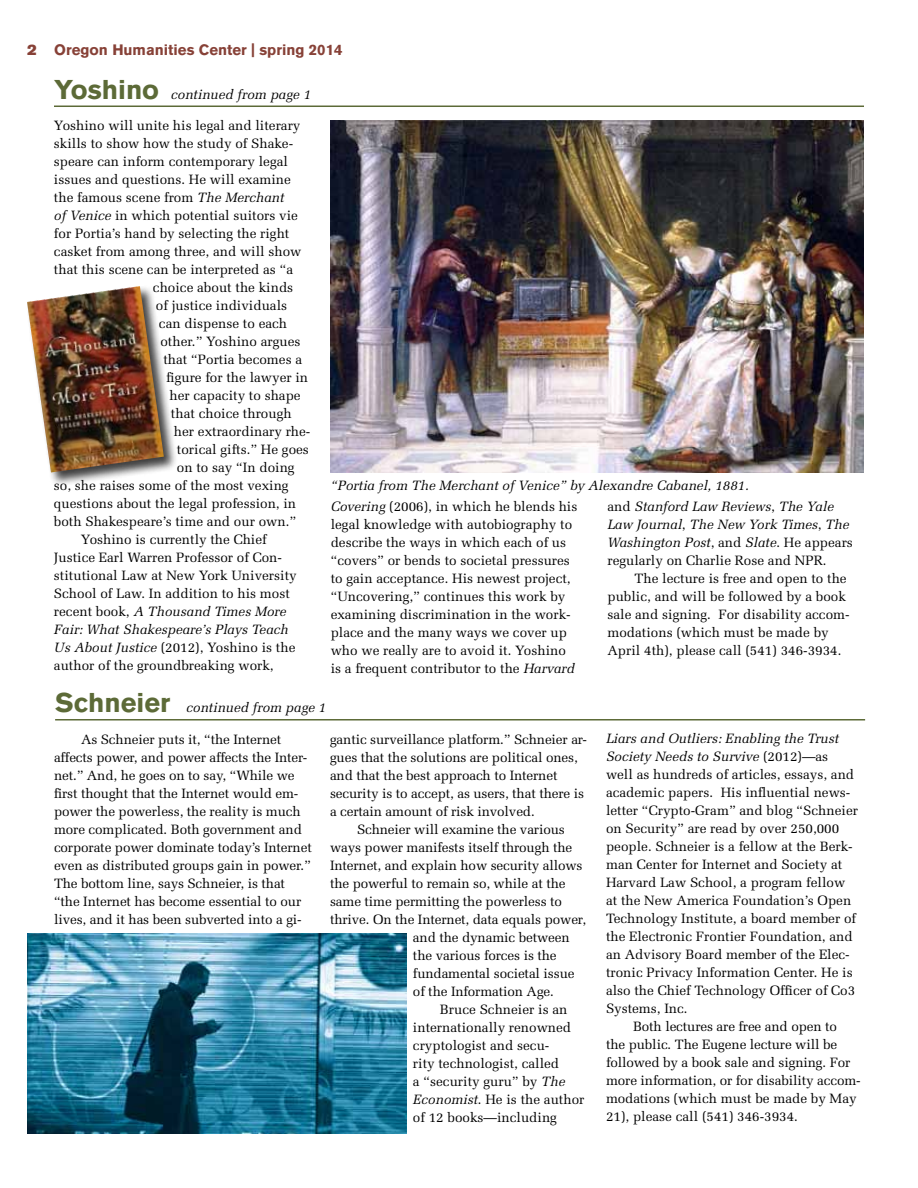
<style>
.page{position:relative;width:918px;height:1188px;background:#fff}
.page>*{position:absolute;margin:0;border:0;box-sizing:border-box;transform-origin:0 0}
.t1{font:700 15px "Akzidenz Grotesk BQ";color:#874137}
.t2{font:13.5px/18px "Melior";color:#000}
.t3{font:italic 13.5px/18px "Melior";color:#000}
.s1{font-family:"Akzidenz Grotesk BQ Super";font-weight:400}
.s2{font-family:"Akzidenz Grotesk BQ";font-weight:700;font-style:normal;font-size:27px;color:#5c6a37}
.s3{font-style:italic}
.s4{font-style:normal}
</style>
<div class="page">
<hr style="left:54px;top:106px;width:810px;height:1px;background:#5c6a37">
<hr style="left:55px;top:719px;width:810px;height:2px;background:#5c6a37">
<img style="left:331px;top:120px;width:533px;height:352px">
<div style="left:26px;top:285px;width:152px;height:201px;background:#000;opacity:.75"></div>
<img style="left:27px;top:286px;width:137px;height:186px">
<img style="left:27px;top:933px;width:379px;height:201px">
<p class="t1" style="left:27px;top:41px;width:317px"><span class="s1">2</span> Oregon Humanities Center | spring 2014</p>
<p class="t3" style="left:54px;top:85px;width:258px"><span class="s2">Yoshino</span> continued from page 1</p>
<p class="t2" style="left:54px;top:117px;width:248px">Yoshino will unite his legal and literary</p>
<p class="t2" style="left:54px;top:135px;width:241px">skills to show how the study of Shake-</p>
<p class="t2" style="left:54px;top:153px;width:236px">speare can inform contemporary legal</p>
<p class="t2" style="left:54px;top:171px;width:238px">issues and questions. He will examine</p>
<p class="t2" style="left:54px;top:189px;width:232px">the famous scene from <span class="s3">The Merchant</span></p>
<p class="t2" style="left:54px;top:207px;width:245px"><span class="s3">of Venice</span> in which potential suitors vie</p>
<p class="t2" style="left:54px;top:225px;width:237px">for Portia’s hand by selecting the right</p>
<p class="t2" style="left:54px;top:243px;width:249px">casket from among three, and will show</p>
<p class="t2" style="left:54px;top:261px;width:241px">that this scene can be interpreted as “a</p>
<p class="t2" style="left:153px;top:279px;width:142px">choice about the kinds</p>
<p class="t2" style="left:156px;top:297px;width:133px">of justice individuals</p>
<p class="t2" style="left:159px;top:315px;width:130px">can dispense to each</p>
<p class="t2" style="left:160px;top:333px;width:142px">other.” Yoshino argues</p>
<p class="t2" style="left:163px;top:351px;width:140px">that “Portia becomes a</p>
<p class="t2" style="left:166px;top:369px;width:143px">figure for the lawyer in</p>
<p class="t2" style="left:169px;top:387px;width:133px">her capacity to shape</p>
<p class="t2" style="left:171px;top:405px;width:122px">that choice through</p>
<p class="t2" style="left:174px;top:423px;width:138px">her extraordinary rhe-</p>
<p class="t2" style="left:177px;top:441px;width:133px">torical gifts.” He goes</p>
<p class="t2" style="left:177px;top:459px;width:119px">on to say “In doing</p>
<p class="t2" style="left:54px;top:477px;width:236px">so, she raises some of the most vexing</p>
<p class="t2" style="left:54px;top:495px;width:244px">questions about the legal profession, in</p>
<p class="t2" style="left:54px;top:513px;width:244px">both Shakespeare’s time and our own.”</p>
<p class="t2" style="left:81px;top:531px;width:187px">Yoshino is currently the Chief</p>
<p class="t2" style="left:54px;top:549px;width:230px">Justice Earl Warren Professor of Con-</p>
<p class="t2" style="left:54px;top:567px;width:244px">stitutional Law at New York University</p>
<p class="t2" style="left:54px;top:585px;width:237px">School of Law. In addition to his most</p>
<p class="t3" style="left:54px;top:603px;width:234px"><span class="s4">recent book,</span> A Thousand Times More</p>
<p class="t3" style="left:54px;top:621px;width:236px">Fair: What Shakespeare’s Plays Teach</p>
<p class="t2" style="left:54px;top:639px;width:243px"><span class="s3">Us About Justice</span> (2012), Yoshino is the</p>
<p class="t2" style="left:54px;top:657px;width:221px">author of the groundbreaking work,</p>
<p class="t3" style="left:331px;top:476px;width:420px">“Portia from The Merchant of Venice” by Alexandre Cabanel, 1881.</p>
<p class="t2" style="left:331px;top:498px;width:248px"><span class="s3">Covering</span> (2006), in which he blends his legal knowledge with autobiography to describe the ways in which each of us “covers” or bends to societal pressures to gain acceptance. His newest project, “Uncovering,” continues this work by examining discrimination in the work&shy;place and the many ways we cover up who we really are to avoid it. Yoshino is a frequent contributor to the <span class="s3">Harvard</span></p>
<p class="t3" style="left:607px;top:498px;width:247px"><span class="s4">and</span> Stanford Law Reviews<span class="s4">,</span> The Yale Law Journal<span class="s4">,</span> The New York Times<span class="s4">,</span> The Washington Post<span class="s4">, and</span> Slate<span class="s4">. He appears regularly on Charlie Rose and NPR.</span></p>
<p class="t2" style="left:607px;top:570px;width:244px;text-indent:27px">The lecture is free and open to the public, and will be followed by a book sale and signing. For disability accom&shy;modations (which must be made by April 4th), please call (541) 346-3934.</p>
<p class="t3" style="left:55px;top:699px;width:273px"><span class="s2">Schneier</span> continued from page 1</p>
<p class="t2" style="left:54px;top:730px;width:259px;text-indent:27px">As Schneier puts it, “the Internet affects power, and power affects the Inter&shy;net.” And, he goes on to say, “While we first thought that the Internet would em&shy;power the powerless, the reality is much more complicated. Both government and corporate power dominate today’s Internet even as distributed groups gain in power.” The bottom line, says Schneier, is that “the Internet has become essential to our lives, and it has been subverted into a gi-</p>
<p class="t2" style="left:330px;top:730px;width:259px">gantic surveillance platform.” Schneier ar-</p>
<p class="t2" style="left:330px;top:748px;width:249px">gues that the solutions are political ones,</p>
<p class="t2" style="left:330px;top:766px;width:229px">and that the best approach to Internet</p>
<p class="t2" style="left:330px;top:784px;width:256px">security is to accept, as users, that there is</p>
<p class="t2" style="left:330px;top:802px;width:206px">a certain amount of risk involved.</p>
<p class="t2" style="left:357px;top:820px;width:209px">Schneier will examine the various</p>
<p class="t2" style="left:330px;top:838px;width:244px">ways power manifests itself through the</p>
<p class="t2" style="left:330px;top:856px;width:254px">Internet, and explain how security allows</p>
<p class="t2" style="left:330px;top:874px;width:237px">the powerful to remain so, while at the</p>
<p class="t2" style="left:330px;top:892px;width:234px">same time permitting the powerless to</p>
<p class="t2" style="left:330px;top:910px;width:258px">thrive. On the Internet, data equals power,</p>
<p class="t2" style="left:413px;top:928px;width:158px">and the dynamic between</p>
<p class="t2" style="left:413px;top:946px;width:145px">the various forces is the</p>
<p class="t2" style="left:413px;top:964px;width:163px">fundamental societal issue</p>
<p class="t2" style="left:413px;top:982px;width:143px">of the Information Age.</p>
<p class="t2" style="left:440px;top:1000px;width:129px">Bruce Schneier is an</p>
<p class="t2" style="left:413px;top:1018px;width:160px">internationally renowned</p>
<p class="t2" style="left:413px;top:1036px;width:138px">cryptologist and secu-</p>
<p class="t2" style="left:413px;top:1054px;width:148px">rity technologist, called</p>
<p class="t2" style="left:413px;top:1072px;width:154px">a “security guru” by <span class="s3">The</span></p>
<p class="t2" style="left:413px;top:1090px;width:173px"><span class="s3">Economist</span>. He is the author</p>
<p class="t2" style="left:413px;top:1108px;width:146px">of 12 books—including</p>
<p class="t3" style="left:606px;top:730px;width:235px">Liars and Outliers: Enabling the Trust</p>
<p class="t3" style="left:606px;top:748px;width:224px">Society Needs to Survive <span class="s4">(2012)—as</span></p>
<p class="t2" style="left:606px;top:766px;width:250px">well as hundreds of articles, essays, and</p>
<p class="t2" style="left:606px;top:784px;width:246px">academic papers. His influential news-</p>
<p class="t2" style="left:606px;top:802px;width:254px">letter “Crypto-Gram” and blog “Schneier</p>
<p class="t2" style="left:606px;top:820px;width:235px">on Security” are read by over 250,000</p>
<p class="t2" style="left:606px;top:838px;width:248px">people. Schneier is a fellow at the Berk-</p>
<p class="t2" style="left:606px;top:856px;width:238px">man Center for Internet and Society at</p>
<p class="t2" style="left:606px;top:874px;width:241px">Harvard Law School, a program fellow</p>
<p class="t2" style="left:606px;top:892px;width:247px">at the New America Foundation’s Open</p>
<p class="t2" style="left:606px;top:910px;width:252px">Technology Institute, a board member of</p>
<p class="t2" style="left:606px;top:928px;width:248px">the Electronic Frontier Foundation, and</p>
<p class="t2" style="left:606px;top:946px;width:245px">an Advisory Board member of the Elec-</p>
<p class="t2" style="left:606px;top:964px;width:248px">tronic Privacy Information Center. He is</p>
<p class="t2" style="left:606px;top:982px;width:251px">also the Chief Technology Officer of Co3</p>
<p class="t2" style="left:606px;top:1000px;width:83px">Systems, Inc.</p>
<p class="t2" style="left:633px;top:1018px;width:206px">Both lectures are free and open to</p>
<p class="t2" style="left:606px;top:1036px;width:233px">the public. The Eugene lecture will be</p>
<p class="t2" style="left:606px;top:1054px;width:246px">followed by a book sale and signing. For</p>
<p class="t2" style="left:606px;top:1072px;width:256px">more information, or for disability accom-</p>
<p class="t2" style="left:606px;top:1090px;width:252px">modations (which must be made by May</p>
<p class="t2" style="left:606px;top:1108px;width:194px">21), please call (541) 346-3934.</p>
</div>
